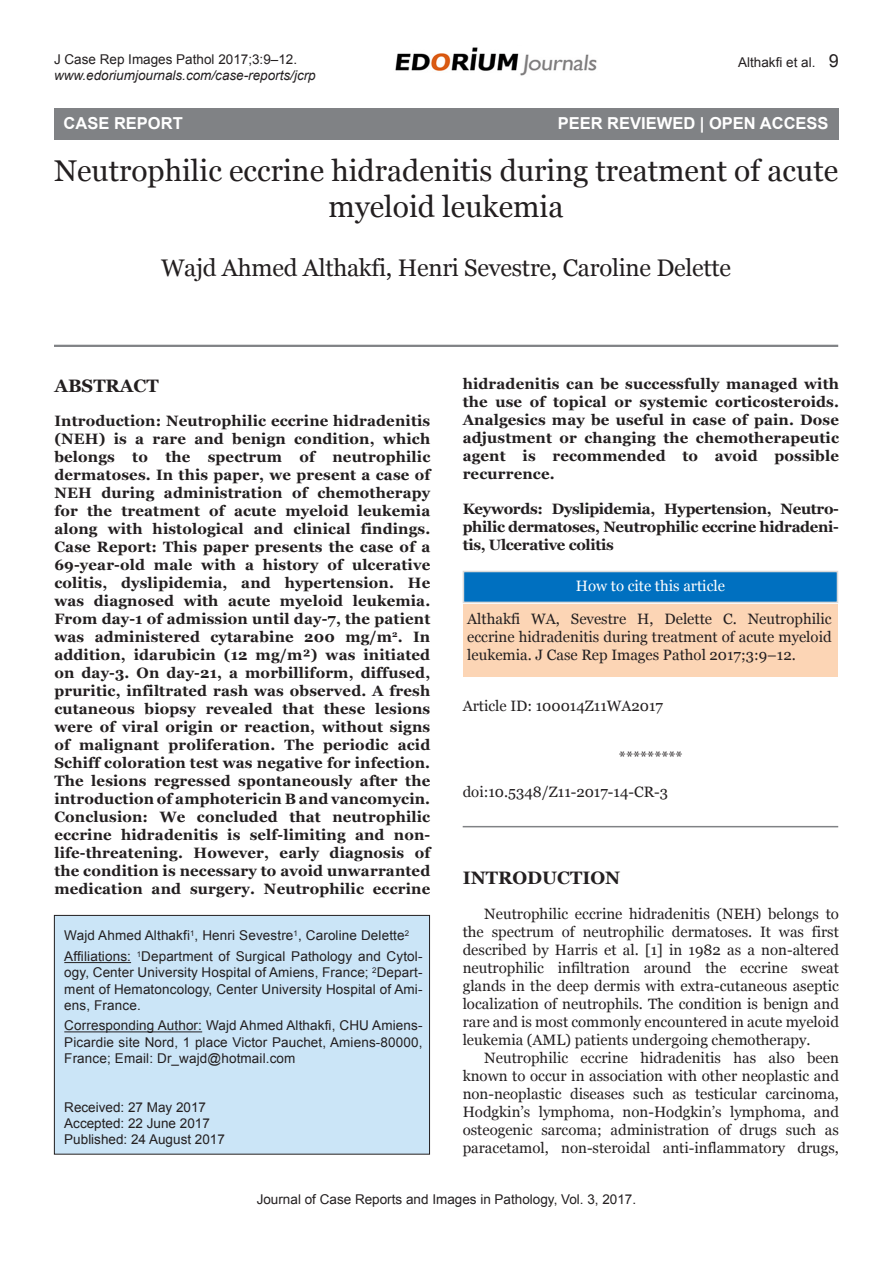
<style>
.page{position:relative;width:893px;height:1263px;background:#fff}
.page>*{position:absolute;margin:0;border:0;box-sizing:border-box;transform-origin:0 0}
.Chapter_Name{font:30px/36px "Georgia";color:#231f20;text-align:center}
.Author_Name{font:24px "Georgia";letter-spacing:-.01em;color:#231f20}
.Introduction_Head{font:700 18px "Georgia";color:#231f20}
.Abstract_Head{font:700 18px "Georgia";color:#231f20}
.Open_Access{font:700 16.5px "Arial";color:#fff}
.Abstract_text{font:700 15px/18px "Georgia";letter-spacing:.01em;color:#231f20;text-align:justify}
.Text{font:15px/18px "Georgia";color:#231f20;text-align:justify}
.Keywords{font:700 15px/18px "Georgia";letter-spacing:-.02em;color:#231f20;text-align:justify}
.Star{font:15px "Georgia";color:#231f20}
.DOI{font:15px "Georgia";color:#231f20}
.Box_author{font:13.5px/16.2px "Arial";letter-spacing:.01em;color:#231f20;text-align:justify}
.Left_Running_head{font:italic 13.5px "Arial";color:#231f20}
.Left_Running_head-2{font:13.5px "Arial";color:#231f20}
.Box_received_date{font:13.5px "Arial";color:#231f20}
.Right_Running_head{font:13.5px "Arial";color:#231f20}
.s1{font-size:18px}
.s2{color:#fff}
</style>
<div class="page">
<img style="left:395px;top:47px;width:202px;height:29px">
<hr style="left:54px;top:345px;width:784px;height:2px;background:#808285">
<div style="left:54px;top:915px;width:376px;height:239px;background:#cbe5f7"></div>
<div style="left:54px;top:915px;width:376px;height:239px;border:1px solid #231f20"></div>
<hr style="left:64px;top:962px;width:67px;height:1px;background:#231f20">
<hr style="left:64px;top:1031px;width:138px;height:1px;background:#231f20">
<div style="left:463px;top:604px;width:375px;height:72px;background:#fcd5b5"></div>
<div style="left:463px;top:571px;width:375px;height:32px;background:#0070c0;border:2px solid #d9d9d9"></div>
<hr style="left:463px;top:826px;width:375px;height:1px;background:#808285">
<div style="left:54px;top:108px;width:784px;height:32px;background:#808285"></div>
<p class="Left_Running_head-2" style="left:54px;top:50px;width:245px">J Case Rep Images Pathol 2017;3:9–12.</p>
<p class="Left_Running_head" style="left:54px;top:67px;width:263px">www.edoriumjournals.com/case-reports/jcrp</p>
<p class="Right_Running_head" style="left:738px;top:54px;width:102px">Althakfi et al. <span class="s1">9</span></p>
<p class="Open_Access" style="left:696px;top:112px;width:121px">OPEN AC ESS</p>
<p class="Chapter_Name" style="left:54px;top:153px;width:786px">Neutrophilic eccrine hidradenitis during treatment of acute myeloid leukemia</p>
<p class="Author_Name" style="left:161px;top:253px;width:571px">Wajd Ahmed Althakfi, Henri Sevestre, Caroline Delette</p>
<p class="Open_Access" style="left:64px;top:112px;width:121px">CASE REPORT</p>
<p class="Open_Access" style="left:558px;top:112px;width:272px">PEER REVIEWED | OPEN ACCESS</p>
<p class="Abstract_Head" style="left:54px;top:374px;width:106px">ABSTRACT</p>
<p class="Abstract_text" style="left:54px;top:412px;width:377px">Introduction: Neutrophilic eccrine hidradenitis (NEH) is a rare and benign condition, which belongs to the spectrum of neutrophilic dermatoses. In this paper, we present a case of NEH during administration of chemotherapy for the treatment of acute myeloid leukemia along with histological and clinical findings.<br>Case Report: This paper presents the case of a 69-year-old male with a history of ulcerative colitis, dyslipidemia, and hypertension. He was diagnosed with acute myeloid leukemia.<br>From day-1 of admission until day-7, the patient was administered cytarabine 200 mg/m<sup>2</sup>. In addition, idarubicin (12 mg/m²) was initiated on day-3. On day-21, a morbilliform, diffused, pruritic, infiltrated rash was observed. A fresh cutaneous biopsy revealed that these lesions were of viral origin or reaction, without signs of malignant proliferation. The periodic acid Schiff coloration test was negative for infection.<br>The lesions regressed spontaneously after the introduction of amphotericin B and vancomycin.<br>Conclusion: We concluded that neutrophilic eccrine hidradenitis is self-limiting and non&shy;life-threatening. However, early diagnosis of the condition is necessary to avoid unwarranted medication and surgery. Neutrophilic eccrine</p>
<p class="Box_author" style="left:64px;top:928px;width:346px">Wajd Ahmed Althakfi<sup>1</sup>, Henri Sevestre<sup>1</sup>, Caroline Delette<sup>2</sup></p>
<p class="Box_author" style="left:64px;top:948px;width:360px">Affiliations: <sup>1</sup>Department of Surgical Pathology and Cytol&shy;ogy, Center University Hospital of Amiens, France; <sup>2</sup>Depart&shy;ment of Hematoncology, Center University Hospital of Ami&shy;ens, France.</p>
<p class="Box_author" style="left:64px;top:1018px;width:360px">Corresponding Author: Wajd Ahmed Althakfi, CHU Amiens-Picardie site Nord, 1 place Victor Pauchet, Amiens-80000, France; Email: Dr_wajd@hotmail.com</p>
<p class="Box_received_date" style="left:64px;top:1098px;width:143px">Received: 27 May 2017</p>
<p class="Box_author" style="left:64px;top:1115px;width:147px">Accepted: 22 June 2017</p>
<p class="Box_author" style="left:64px;top:1132px;width:162px">Published: 24 August 2017</p>
<p class="Abstract_text" style="left:463px;top:375px;width:378px">hidradenitis can be successfully managed with the use of topical or systemic corticosteroids.<br>Analgesics may be useful in case of pain. Dose adjustment or changing the chemotherapeutic agent is recommended to avoid possible recurrence.</p>
<p class="Keywords" style="left:463px;top:500px;width:378px">Keywords: Dyslipidemia, Hypertension, Neutro&shy;philic dermatoses, Neutrophilic eccrine hidradeni&shy;tis, Ulcerative colitis</p>
<p class="Text" style="left:467px;top:570px;width:366px;line-height:32.7px;text-align:center"><span class="s2">How to cite this article<br></span>Althakfi WA, Sevestre H, Delette C. Neutrophilic</p>
<p class="Text" style="left:467px;top:628px;width:366px">eccrine hidradenitis during treatment of acute myeloid leukemia. J Case Rep Images Pathol 2017;3:9–12.</p>
<p class="Star" style="left:463px;top:697px;width:202px">Article ID: 100014Z11WA2017</p>
<p class="Star" style="left:619px;top:748px;width:65px">*********</p>
<p class="DOI" style="left:463px;top:782px;width:207px">doi:10.5348/Z11-2017-14-CR-3</p>
<p class="Introduction_Head" style="left:463px;top:866px;width:159px">INTRODUCTION</p>
<p class="Text" style="left:463px;top:905px;width:378px;text-indent:22px">Neutrophilic eccrine hidradenitis (NEH) belongs to the spectrum of neutrophilic dermatoses. It was first described by Harris et al. [1] in 1982 as a non-altered neutrophilic infiltration around the eccrine sweat glands in the deep dermis with extra-cutaneous aseptic localization of neutrophils. The condition is benign and rare and is most commonly encountered in acute myeloid leukemia (AML) patients undergoing chemotherapy.</p>
<p class="Text" style="left:463px;top:1049px;width:378px;text-indent:22px">Neutrophilic eccrine hidradenitis has also been known to occur in association with other neoplastic and non-neoplastic diseases such as testicular carcinoma, Hodgkin’s lymphoma, non-Hodgkin’s lymphoma, and osteogenic sarcoma; administration of drugs such as paracetamol, non-steroidal anti-inflammatory drugs,</p>
<p class="Box_author" style="left:257px;top:1191px;width:381px">Journal of Case Reports and Images in Pathology, Vol. 3, 2017.</p>
</div>
